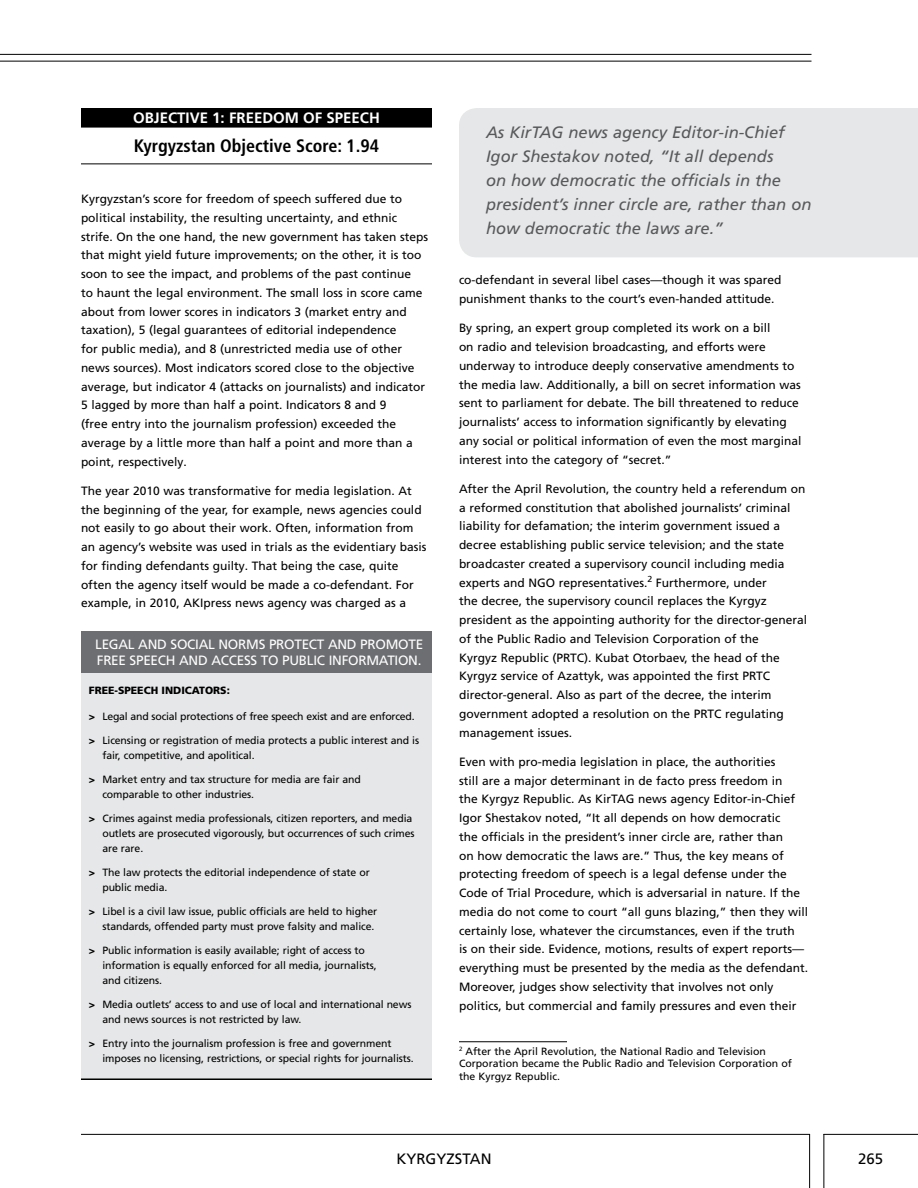
<style>
.page{position:relative;width:918px;height:1188px;background:#fff}
.page>*{position:absolute;margin:0;border:0;box-sizing:border-box;transform-origin:0 0}
.t1{font:700 condensed 18px "Frutiger LT Std";color:#000}
.t2{font:italic 16.5px/24px "Frutiger LT Pro";color:#58595b}
.t3{font:700 15px "Frutiger LT Pro";color:#fff}
.t4{font:15px "Frutiger LT Pro";color:#000}
.t5{font:13.5px/16.5px "Frutiger LT Std";letter-spacing:-.02em;color:#fff}
.t6{font:12px/18.8px "Frutiger LT Pro";color:#000}
.t7{font:10.5px/15px "Frutiger LT Std";letter-spacing:-.01em;color:#000}
.t8{font:10.5px/12.8px "Frutiger LT Pro";color:#000}
.t9{font:900 10.5px "Frutiger LT Std";color:#000}
.s1{font-weight:900}
</style>
<div class="page">
<hr style="left:81px;top:1134px;width:729px;height:1px;background:#000">
<hr style="left:809px;top:1134px;width:1px;height:54px;background:#000">
<hr style="left:823px;top:1134px;width:1px;height:54px;background:#000">
<hr style="left:823px;top:1134px;width:95px;height:1px;background:#000">
<hr style="left:0;top:61px;width:812px;height:1px;background:#000">
<hr style="left:0;top:54px;width:812px;height:1px;background:#000">
<hr style="left:459px;top:1041px;width:108px;height:1px;background:#000">
<div style="left:81px;top:108px;width:351px;height:15px;background:#000"></div>
<div style="left:81px;top:122px;width:351px;height:6px;background:#000"></div>
<hr style="left:81px;top:164px;width:351px;height:1px;background:#000">
<div style="left:81px;top:665px;width:351px;height:414px;background:#e6e7e8"></div>
<div style="left:81px;top:631px;width:351px;height:42px;background:#6d6e71"></div>
<hr style="left:81px;top:1078px;width:351px;height:2px;background:#000">
<div style="left:459px;top:108px;width:459px;height:149px;background:#e6e7e8"></div>
<p class="t3" style="left:133px;top:109px;width:21px">OBJECTIVE</p>
<p class="t3" style="left:212px;top:109px;width:35px">1: FREEDO</p>
<p class="t3" style="left:285px;top:109px;width:51px">M OF SPEEC</p>
<p class="t3" style="left:369px;top:109px;width:12px">H</p>
<h1 class="t1" style="left:134px;top:135px;width:247px">Kyrgyzstan Objective Score: 1.94</h1>
<p class="t6" style="left:81px;top:190px;width:349px">Kyrgyzstan’s score for freedom of speech suffered due to political instability, the resulting uncertainty, and ethnic strife. On the one hand, the new government has taken steps that might yield future improvements; on the other, it is too soon to see the impact, and problems of the past continue<br>to haunt the legal environment. The small loss in score came about from lower scores in indicators 3 (market entry and taxation), 5 (legal guarantees of editorial independence<br>for public media), and 8 (unrestricted media use of other news sources). Most indicators scored close to the objective average, but indicator 4 (attacks on journalists) and indicator 5 lagged by more than half a point. I ndicators 8 and 9<br>(free entry into the journalism profession) exceeded the average by a little more than half a point and more than a point, respectively.</p>
<p class="t6" style="left:81px;top:481px;width:347px">The year 2010 was transformative for media legislation. At the beginning of the year, for example, news agencies could not easily to go about their work. Often, information from an agency’s website was used in trials as the evidentiary basis for finding defendants guilty. That being the case, quite often the agency itself would be made a co-defendant. For example, in 2010, AKI press news agency was charged as a</p>
<p class="t5" style="left:95px;top:636px;width:329px">Legal and social norms protect and promote free speech and access to public information.</p>
<p class="t9" style="left:89px;top:684px;width:143px">FREE-SPEECH INDICATORS:</p>
<p class="t7" style="left:89px;top:709px;width:327px"><span class="s1">&gt;</span> Legal and social protections of free speech exist and are enforced.</p>
<p class="t7" style="left:102px;top:733px;width:318px;text-indent:-14px"><span class="s1">&gt;</span> Licensing or registration of media protects a public interest and is fair, competitive, and apolitical.</p>
<p class="t7" style="left:102px;top:772px;width:260px;text-indent:-14px"><span class="s1">&gt;</span> Market entry and tax structure for media are fair and comparable to other industries.</p>
<p class="t7" style="left:102px;top:811px;width:314px;text-indent:-14px"><span class="s1">&gt;</span> Crimes against media professionals, citizen reporters, and media outlets are prosecuted vigorously, but occurrences of such crimes are rare.</p>
<p class="t7" style="left:102px;top:865px;width:269px;text-indent:-14px"><span class="s1">&gt;</span> The law protects the editorial independence of state or public media.</p>
<p class="t7" style="left:89px;top:904px;width:290px;text-align:right"><span class="s1">&gt;</span> Libel is a civil law issue, public officials are held to higher standards, offended party must prove falsity and malice.</p>
<p class="t7" style="left:102px;top:943px;width:276px;text-indent:-14px"><span class="s1">&gt;</span> Public information is easily available; right of access to information is equally enforced for all media, journalists, and citizens.</p>
<p class="t7" style="left:102px;top:997px;width:311px;text-indent:-14px"><span class="s1">&gt;</span> Media outlets’ access to and use of local and international news and news sources is not restricted by law.</p>
<p class="t7" style="left:102px;top:1036px;width:313px;text-indent:-14px"><span class="s1">&gt;</span> E ntry into the journalism profession is free and government imposes no licensing, restrictions, or special rights for journalists.</p>
<h2 class="t2" style="left:486px;top:121px;width:327px">As KirTAG news agency Editor-in-Chief Igor Shestakov noted, “It all depends<br>on how democratic the officials in the president’s inner circle are, rather than on how democratic the laws are.”</h2>
<p class="t6" style="left:459px;top:271px;width:324px">co-defendant in several libel cases—though it was spared punishment thanks to the court’s even-handed attitude.</p>
<p class="t6" style="left:459px;top:319px;width:344px">By spring, an expert group completed its work on a bill<br>on radio and television broadcasting, and efforts were underway to introduce deeply conservative amendments to the media law. Additionally, a bill on secret information was sent to parliament for debate. The bill threatened to reduce journalists’ access to information significantly by elevating any social or political information of even the most marginal interest into the category of “secret.”</p>
<p class="t6" style="left:459px;top:479px;width:350px">After the April Revolution, the country held a referendum on a reformed constitution that abolished journalists’ criminal liability for defamation; the interim government issued a decree establishing public service television; and the state broadcaster created a supervisory council including media experts and NGO representatives.<sup>2</sup> Furthermore, under<br>the decree, the supervisory council replaces the Kyrgyz president as the appointing authority for the director-general of the Public Radio and Television Corporation of the<br>Kyrgyz Republic (PRTC). Kubat Otorbaev, the head of the Kyrgyz service of Azattyk, was appointed the first PRTC director-general. Also as part of the decree, the interim government adopted a resolution on the PRTC regulating management issues.</p>
<p class="t6" style="left:459px;top:752px;width:351px">Even with pro-media legislation in place, the authorities<br>still are a major determinant in de facto press freedom in<br>the Kyrgyz Republic. As KirTAG news agency Editor-in-Chief Igor Shestakov noted, “It all depends on how democratic<br>the officials in the president’s inner circle are, rather than<br>on how democratic the laws are.” Thus, the key means of protecting freedom of speech is a legal defense under the Code of Trial Procedure, which is adversarial in nature. If the media do not come to court “all guns blazing,” then they will certainly lose, whatever the circumstances, even if the truth<br>is on their side. Evidence, motions, results of expert reports— everything must be presented by the media as the defendant.<br>Moreover, judges show selectivity that involves not only politics, but commercial and family pressures and even their</p>
<p class="t8" style="left:459px;top:1045px;width:334px"><sup>2</sup> After the April Revolution, the National Radio and Television<br>Corporation became the Public Radio and Television Corporation of the Kyrgyz Republic.</p>
<p class="t4" style="left:396px;top:1150px;width:97px">Kyrgyzstan</p>
<p class="t4" style="left:858px;top:1150px;width:27px">265</p>
</div>
